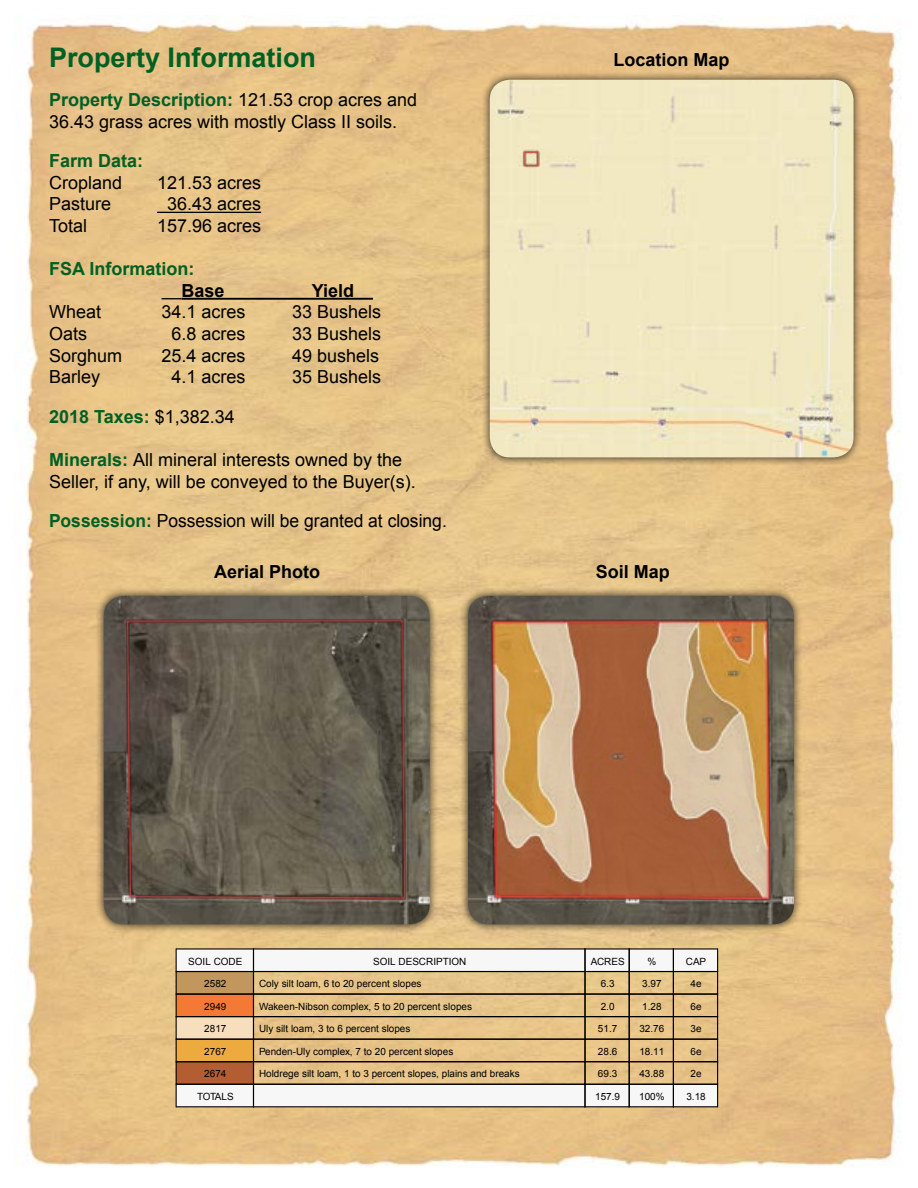
<style>
.page{position:relative;width:918px;height:1188px;background:#fff}
.page>*{position:absolute;margin:0;border:0;box-sizing:border-box;transform-origin:0 0}
.t1{font:700 27px "Arial";color:#006023}
.t2{font:18px/21.6px "Arial";color:#000}
.t3{font:700 18px "Arial";color:#006023}
.t4{font:700 18px "Arial";color:#000}
.t5{font:9.9px "Arial";color:#000}
.s1{font-weight:700;color:#006023}
.s2{font-weight:400;color:#000}
</style>
<div class="page">
<img style="left:14px;top:15px;width:887px;height:1152px">
<hr style="left:157px;top:212px;width:104px;height:1px;background:#000">
<svg style="left:162px;top:298px;width:20px;height:1px"></svg>
<hr style="left:182px;top:298px;width:191px;height:2px;background:#000">
<div style="left:96px;top:588px;width:342px;height:345px;background:#000;opacity:.75"></div>
<img style="left:104px;top:596px;width:326px;height:328px">
<div style="left:176px;top:949px;width:77px;height:23px;background:#f7f7f7"></div>
<div style="left:253px;top:949px;width:332px;height:23px;background:#f7f7f7"></div>
<div style="left:585px;top:949px;width:44px;height:23px;background:#f7f7f7"></div>
<div style="left:629px;top:949px;width:44px;height:23px;background:#f7f7f7"></div>
<div style="left:673px;top:949px;width:45px;height:23px;background:#f7f7f7"></div>
<div style="left:176px;top:972px;width:77px;height:22px;background:#c2975e"></div>
<div style="left:176px;top:994px;width:77px;height:23px;background:#f47935"></div>
<div style="left:176px;top:1017px;width:77px;height:22px;background:#f7dfbe"></div>
<div style="left:176px;top:1039px;width:77px;height:23px;background:#edab3f"></div>
<div style="left:176px;top:1062px;width:77px;height:22px;background:#b35d32"></div>
<div style="left:176px;top:1084px;width:77px;height:23px;background:#f7f7f7"></div>
<div style="left:253px;top:1084px;width:332px;height:23px;background:#f7f7f7"></div>
<div style="left:585px;top:1084px;width:44px;height:23px;background:#f7f7f7"></div>
<div style="left:629px;top:1084px;width:44px;height:23px;background:#f7f7f7"></div>
<div style="left:673px;top:1084px;width:45px;height:23px;background:#f7f7f7"></div>
<hr style="left:176px;top:948px;width:77px;height:2px;background:#000">
<hr style="left:253px;top:948px;width:332px;height:2px;background:#000">
<hr style="left:585px;top:948px;width:44px;height:2px;background:#000">
<hr style="left:584px;top:948px;width:2px;height:24px;background:#000">
<hr style="left:629px;top:948px;width:44px;height:2px;background:#000">
<hr style="left:673px;top:948px;width:45px;height:2px;background:#000">
<hr style="left:176px;top:971px;width:77px;height:1px;background:#000">
<hr style="left:253px;top:971px;width:332px;height:1px;background:#000">
<hr style="left:585px;top:971px;width:44px;height:1px;background:#000">
<hr style="left:584px;top:971px;width:2px;height:24px;background:#000">
<hr style="left:629px;top:971px;width:44px;height:1px;background:#000">
<hr style="left:673px;top:971px;width:45px;height:1px;background:#000">
<hr style="left:176px;top:994px;width:77px;height:1px;background:#000">
<hr style="left:253px;top:994px;width:332px;height:1px;background:#000">
<hr style="left:585px;top:994px;width:44px;height:1px;background:#000">
<hr style="left:584px;top:994px;width:2px;height:23px;background:#000">
<hr style="left:629px;top:994px;width:44px;height:1px;background:#000">
<hr style="left:673px;top:994px;width:45px;height:1px;background:#000">
<hr style="left:176px;top:1016px;width:77px;height:1px;background:#000">
<hr style="left:253px;top:1016px;width:332px;height:1px;background:#000">
<hr style="left:585px;top:1016px;width:44px;height:1px;background:#000">
<hr style="left:584px;top:1016px;width:2px;height:24px;background:#000">
<hr style="left:629px;top:1016px;width:44px;height:1px;background:#000">
<hr style="left:673px;top:1016px;width:45px;height:1px;background:#000">
<hr style="left:176px;top:1039px;width:77px;height:1px;background:#000">
<hr style="left:253px;top:1039px;width:332px;height:1px;background:#000">
<hr style="left:585px;top:1039px;width:44px;height:1px;background:#000">
<hr style="left:584px;top:1039px;width:2px;height:23px;background:#000">
<hr style="left:629px;top:1039px;width:44px;height:1px;background:#000">
<hr style="left:673px;top:1039px;width:45px;height:1px;background:#000">
<hr style="left:176px;top:1061px;width:77px;height:1px;background:#000">
<hr style="left:253px;top:1061px;width:332px;height:1px;background:#000">
<hr style="left:585px;top:1061px;width:44px;height:1px;background:#000">
<hr style="left:584px;top:1061px;width:2px;height:24px;background:#000">
<hr style="left:629px;top:1061px;width:44px;height:1px;background:#000">
<hr style="left:673px;top:1061px;width:45px;height:1px;background:#000">
<hr style="left:176px;top:1084px;width:77px;height:1px;background:#000">
<hr style="left:176px;top:1106px;width:77px;height:1px;background:#000">
<svg style="left:176px;top:945px;width:24px;height:162px"></svg>
<hr style="left:253px;top:1084px;width:332px;height:1px;background:#000">
<hr style="left:253px;top:1106px;width:332px;height:1px;background:#000">
<svg style="left:253px;top:948px;width:1px;height:158px"></svg>
<hr style="left:585px;top:1084px;width:44px;height:1px;background:#000">
<hr style="left:585px;top:1106px;width:44px;height:1px;background:#000">
<hr style="left:584px;top:1084px;width:2px;height:23px;background:#000">
<hr style="left:629px;top:1084px;width:44px;height:1px;background:#000">
<hr style="left:629px;top:1106px;width:44px;height:1px;background:#000">
<svg style="left:629px;top:948px;width:1px;height:158px"></svg>
<hr style="left:673px;top:1084px;width:45px;height:1px;background:#000">
<hr style="left:673px;top:1106px;width:45px;height:1px;background:#000">
<svg style="left:673px;top:948px;width:1px;height:158px"></svg>
<svg style="left:717px;top:948px;width:1px;height:158px"></svg>
<div style="left:482px;top:72px;width:380px;height:393px;background:#000;opacity:.75"></div>
<img style="left:490px;top:80px;width:364px;height:377px">
<div style="left:460px;top:588px;width:342px;height:345px;background:#000;opacity:.75"></div>
<img style="left:468px;top:596px;width:326px;height:328px">
<h1 class="t1" style="left:49px;top:39px;width:269px">Property Information</h1>
<p class="t2" style="left:49px;top:89px;width:370px"><span class="s1">Property Description:</span> 121.53 crop acres and<br>36.43 grass acres with mostly Class II soils.</p>
<p class="t3" style="left:49px;top:149px;width:96px">Farm Data:</p>
<p class="t2" style="left:49px;top:172px;width:75px">Cropland</p>
<p class="t2" style="left:157px;top:172px;width:106px">121.53 acres</p>
<p class="t2" style="left:49px;top:194px;width:64px">Pasture</p>
<p class="t2" style="left:167px;top:194px;width:96px">36.43 acres</p>
<p class="t2" style="left:49px;top:215px;width:40px">Total</p>
<p class="t2" style="left:157px;top:215px;width:106px">157.96 acres</p>
<p class="t3" style="left:49px;top:257px;width:147px">FSA Information:</p>
<p class="t4" style="left:182px;top:279px;width:45px">Base</p>
<p class="t4" style="left:312px;top:279px;width:44px">Yield</p>
<p class="t2" style="left:49px;top:302px;width:54px">Wheat</p>
<p class="t2" style="left:162px;top:302px;width:86px">34.1 acres</p>
<p class="t2" style="left:292px;top:302px;width:91px">33 Bushels</p>
<p class="t2" style="left:49px;top:323px;width:40px">Oats</p>
<p class="t2" style="left:172px;top:323px;width:76px">6.8 acres</p>
<p class="t2" style="left:292px;top:323px;width:91px">33 Bushels</p>
<p class="t2" style="left:49px;top:345px;width:75px">Sorghum</p>
<p class="t2" style="left:162px;top:345px;width:86px">25.4 acres</p>
<p class="t2" style="left:292px;top:345px;width:89px">49 bushels</p>
<p class="t2" style="left:49px;top:366px;width:53px">Barley</p>
<p class="t2" style="left:172px;top:366px;width:76px">4.1 acres</p>
<p class="t2" style="left:292px;top:366px;width:91px">35 Bushels</p>
<p class="t3" style="left:49px;top:405px;width:187px">2018 Taxes: <span class="s2">$1,382.34</span></p>
<p class="t2" style="left:49px;top:449px;width:368px"><span class="s1">Minerals:</span> All mineral interests owned by the<br>Seller, if any, will be conveyed to the Buyer(s).</p>
<p class="t2" style="left:49px;top:510px;width:399px"><span class="s1">Possession:</span> Possession will be granted at closing.</p>
<p class="t4" style="left:214px;top:559px;width:108px">Aerial Photo</p>
<p class="t4" style="left:614px;top:48px;width:118px">Location Map</p>
<p class="t4" style="left:596px;top:559px;width:76px">Soil Map</p>
<p class="t5" style="left:188px;top:955px;width:56px">SOIL CODE</p>
<p class="t5" style="left:373px;top:955px;width:95px">SOIL DESCRIPTION</p>
<p class="t5" style="left:591px;top:955px;width:35px">ACRES</p>
<p class="t5" style="left:647px;top:955px;width:10px">%</p>
<p class="t5" style="left:686px;top:955px;width:22px">CAP</p>
<p class="t5" style="left:204px;top:977px;width:24px">2582</p>
<p class="t5" style="left:259px;top:977px;width:164px">Coly silt loam, 6 to 20 percent slopes</p>
<p class="t5" style="left:601px;top:977px;width:15px">6.3</p>
<p class="t5" style="left:642px;top:977px;width:21px">3.97</p>
<p class="t5" style="left:691px;top:977px;width:13px">4e</p>
<p class="t5" style="left:204px;top:1000px;width:24px">2949</p>
<p class="t5" style="left:259px;top:1000px;width:215px">Wakeen-Nibson complex, 5 to 20 percent slopes</p>
<p class="t5" style="left:601px;top:1000px;width:15px">2.0</p>
<p class="t5" style="left:642px;top:1000px;width:21px">1.28</p>
<p class="t5" style="left:691px;top:1000px;width:13px">6e</p>
<p class="t5" style="left:204px;top:1022px;width:24px">2817</p>
<p class="t5" style="left:259px;top:1022px;width:153px">Uly silt loam, 3 to 6 percent slopes</p>
<p class="t5" style="left:598px;top:1022px;width:21px">51.7</p>
<p class="t5" style="left:639px;top:1022px;width:26px">32.76</p>
<p class="t5" style="left:691px;top:1022px;width:13px">3e</p>
<p class="t5" style="left:204px;top:1045px;width:24px">2767</p>
<p class="t5" style="left:259px;top:1045px;width:196px">Penden-Uly complex, 7 to 20 percent slopes</p>
<p class="t5" style="left:598px;top:1045px;width:21px">28.6</p>
<p class="t5" style="left:639px;top:1045px;width:26px">18.11</p>
<p class="t5" style="left:691px;top:1045px;width:13px">6e</p>
<p class="t5" style="left:204px;top:1067px;width:24px">2674</p>
<p class="t5" style="left:259px;top:1067px;width:262px">Holdrege silt loam, 1 to 3 percent slopes, plains and breaks</p>
<p class="t5" style="left:598px;top:1067px;width:21px">69.3</p>
<p class="t5" style="left:639px;top:1067px;width:26px">43.88</p>
<p class="t5" style="left:691px;top:1067px;width:13px">2e</p>
<p class="t5" style="left:197px;top:1090px;width:38px">TOTALS</p>
<p class="t5" style="left:595px;top:1090px;width:26px">157.9</p>
<p class="t5" style="left:639px;top:1090px;width:27px">100%</p>
<p class="t5" style="left:686px;top:1090px;width:21px">3.18</p>
</div>
